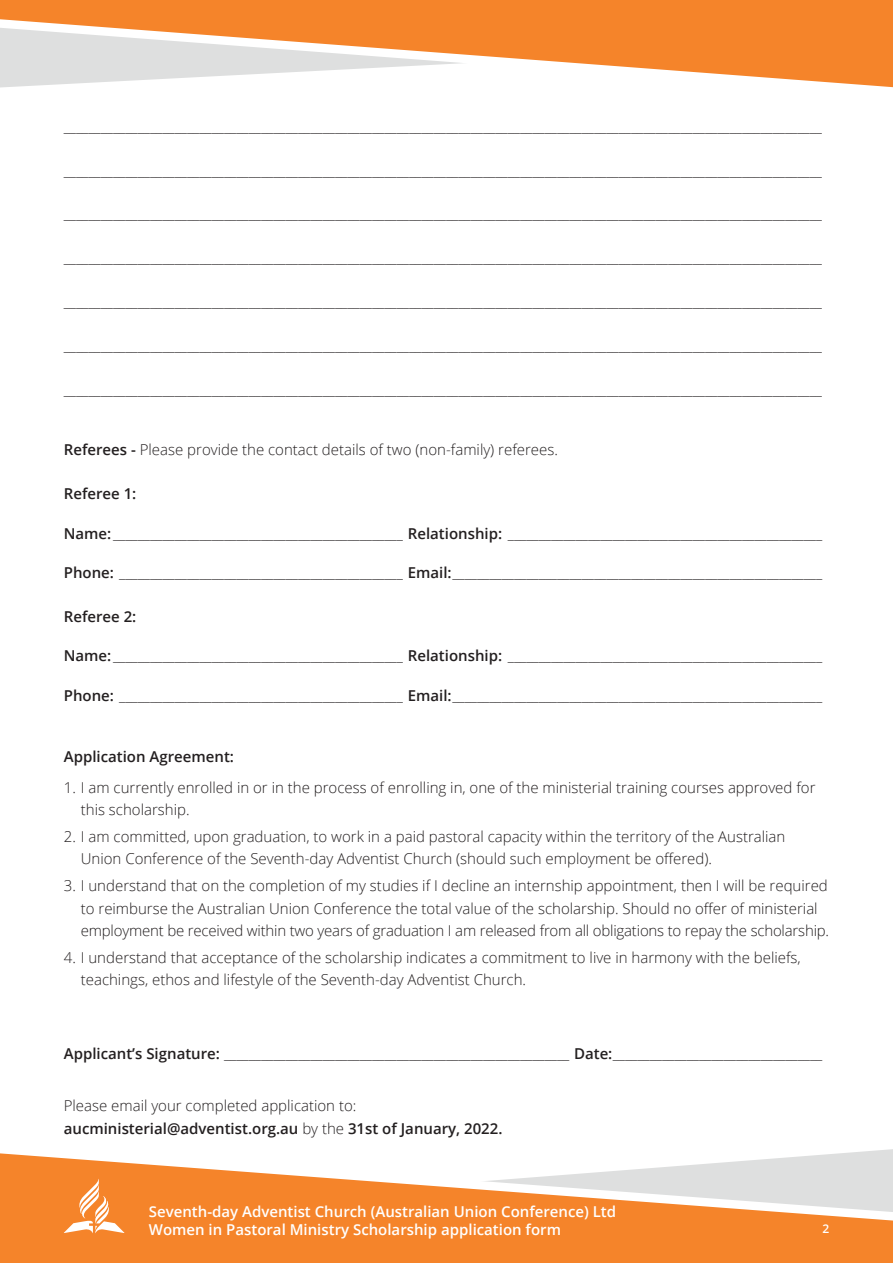
<style>
.page{position:relative;width:893px;height:1263px;background:#fff}
.page>*{position:absolute;margin:0;border:0;box-sizing:border-box;transform-origin:0 0}
.t1{font:300 15px/22.5px "Open Sans";color:#231f20}
.t2{font:600 15px/22.5px "Open Sans";color:#231f20}
.t3{font:600 15px/18px "Open Sans";color:#fff}
.t4{font:600 12px "Open Sans";color:#fff}
.s1{font-weight:600}
.s2{font-weight:300}
</style>
<div class="page">
<svg style="left:0;top:1152px;width:893px;height:111px;fill:#f5842a"></svg>
<svg style="left:64px;top:1179px;width:60px;height:54px"></svg>
<svg style="left:0;top:0;width:893px;height:88px;fill:#f5842a"></svg>
<p class="t1" style="left:64px;top:115px;width:760px">___________________________________________________________________________________________________________________________</p>
<p class="t1" style="left:64px;top:159px;width:760px">___________________________________________________________________________________________________________________________</p>
<p class="t1" style="left:64px;top:202px;width:760px">___________________________________________________________________________________________________________________________</p>
<p class="t1" style="left:64px;top:246px;width:760px">___________________________________________________________________________________________________________________________</p>
<p class="t1" style="left:64px;top:290px;width:760px">___________________________________________________________________________________________________________________________</p>
<p class="t1" style="left:64px;top:334px;width:760px">___________________________________________________________________________________________________________________________</p>
<p class="t1" style="left:64px;top:377px;width:760px">___________________________________________________________________________________________________________________________</p>
<p class="t1" style="left:64px;top:438px;width:496px"><span class="s1">Referees -</span> Please provide the contact details of two (non-family) referees.</p>
<p class="t2" style="left:64px;top:482px;width:74px">Referee 1:</p>
<p class="t1" style="left:64px;top:521px;width:760px"><span class="s1">Name:</span> _______________________________________________ <span class="s1">Relationship:</span> ___________________________________________________</p>
<p class="t1" style="left:64px;top:561px;width:760px"><span class="s1">Phone:</span> ______________________________________________ <span class="s1">Email:</span>____________________________________________________________</p>
<p class="t2" style="left:64px;top:605px;width:74px">Referee 2:</p>
<p class="t1" style="left:64px;top:644px;width:760px"><span class="s1">Name:</span> _______________________________________________ <span class="s1">Relationship:</span> ___________________________________________________</p>
<p class="t1" style="left:64px;top:684px;width:760px"><span class="s1">Phone:</span> ______________________________________________ <span class="s1">Email:</span>____________________________________________________________</p>
<p class="t2" style="left:64px;top:745px;width:172px">Application Agreement:</p>
<p class="t1" style="left:81px;top:776px;width:736px;text-indent:-17px">1. I am currently enrolled in or in the process of enrolling in, one of the ministerial training courses approved for this scholarship.</p>
<p class="t1" style="left:81px;top:825px;width:706px;text-indent:-17px">2. I am committed, upon graduation, to work in a paid pastoral capacity within the territory of the Australian<br>Union Conference of the Seventh-day Adventist Church (should such employment be offered).</p>
<p class="t1" style="left:81px;top:874px;width:750px;text-indent:-17px">3. I understand that on the completion of my studies if I decline an internship appointment, then I will be required to reimburse the Australian Union Conference the total value of the scholarship. Should no offer of ministerial employment be received within two years of graduation I am released from all obligations to repay the scholarship.</p>
<p class="t1" style="left:81px;top:946px;width:721px;text-indent:-17px">4. I understand that acceptance of the scholarship indicates a commitment to live in harmony with the beliefs, teachings, ethos and lifestyle of the Seventh-day Adventist Church.</p>
<p class="t1" style="left:64px;top:1042px;width:760px"><span class="s1">Applicant’s Signature:</span> ________________________________________________________ <span class="s1">Date:</span>__________________________________</p>
<p class="t2" style="left:64px;top:1094px;width:440px"><span class="s2">Please email your completed application to: </span>aucministerial@adventist.org.au <span class="s2">by the</span> 31st of January, 2022.</p>
<p class="t3" style="left:149px;top:1202px;width:469px">Seventh-day Adventist Church (Australian Union Conference) Ltd<br>Women in Pastoral Ministry Scholarship application form</p>
<p class="t4" style="left:822px;top:1220px;width:8px">2</p>
</div>
